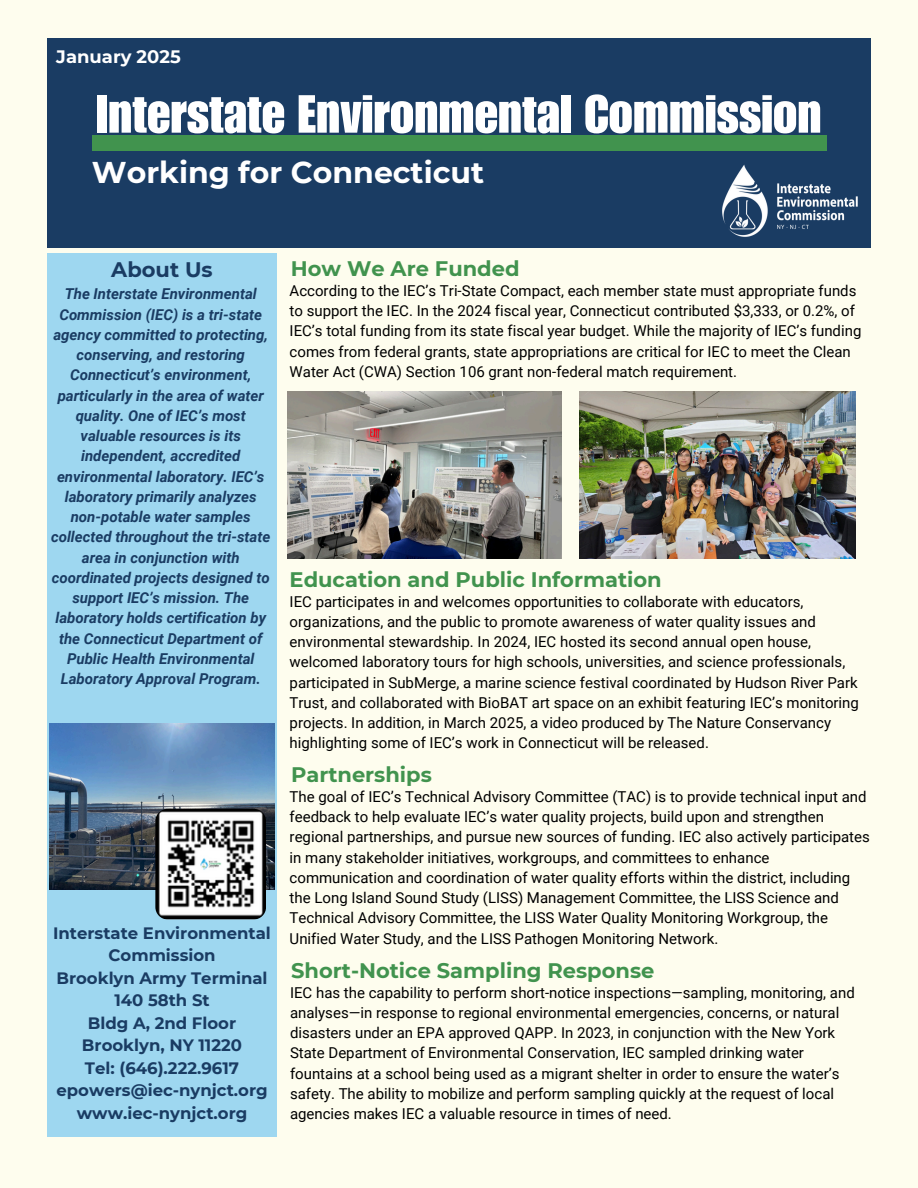
<style>
.page{position:relative;width:918px;height:1188px;background:#fefdee}
.page>*{position:absolute;margin:0;border:0;box-sizing:border-box;transform-origin:0 0}
.t1{font:52.5px "Impact LT Std";color:#fff}
.t2{font:700 30px "Montserrat";color:#fff}
.t3{font:700 21px "Montserrat";color:#41934e}
.t4{font:700 21px "Montserrat";color:#1a3c63}
.t5{font:700 18px "Montserrat";color:#fff}
.t6{font:700 16.5px/22.5px "Montserrat";color:#1a3c63;text-align:center}
.t7{font:15px/20.2px "Roboto";color:#000}
.t8{font:italic 700 15px/20.2px "Roboto";color:#1a3c63;text-align:center}
</style>
<div class="page">
<div style="left:47px;top:38px;width:824px;height:209px;background:#1a3c63"></div>
<div style="left:47px;top:253px;width:230px;height:883px;background:#9ed7f0"></div>
<div style="left:92px;top:135px;width:734px;height:15px;background:#41934e"></div>
<img style="left:690px;top:164px;width:181px;height:84px">
<img style="left:49px;top:723px;width:226px;height:167px">
<img style="left:155px;top:809px;width:111px;height:110px;border-radius:12px">
<img style="left:288px;top:391px;width:273px;height:168px">
<img style="left:580px;top:391px;width:275px;height:167px">
<p class="t5" style="left:56px;top:45px;width:126px">January 2025</p>
<p class="t1" style="left:96px;top:95px;width:727px">Interstate Environmental Commission</p>
<h3 class="t2" style="left:92px;top:154px;width:394px">Working for Connecticut</h3>
<p class="t4" style="left:111px;top:257px;width:103px">About Us</p>
<h3 class="t8" style="left:51px;top:284px;width:221px">The Interstate Environmental<br>Commission (IEC) is a tri-state agency committed to protecting, conserving, and restoring<br>Connecticut’s environment, particularly in the area of water quality. One of IEC’s most valuable resources is its independent, accredited environmental laboratory. IEC’s laboratory primarily analyzes non-potable water samples collected throughout the tri-state area in conjunction with coordinated projects designed to support IEC’s mission. The laboratory holds certification by the Connecticut Department of<br>Public Health Environmental<br>Laboratory Approval Program.</h3>
<p class="t6" style="left:53px;top:922px;width:219px">Interstate Environmental<br>Commission<br>Brooklyn Army Terminal<br>140 58th St<br>Bldg A, 2nd Floor<br>Brooklyn, NY 11220<br>Tel: (646).222.9617 epowers@iec-nynjct.org www.iec-nynjct.org</p>
<h1 class="t3" style="left:291px;top:256px;width:230px">How We Are Funded</h1>
<h2 class="t7" style="left:290px;top:281px;width:573px">According to the IEC’s Tri-State Compact, each member state must appropriate funds to support the IEC. In the 2024 fiscal year, Connecticut contributed $3,333, or 0.2%, of IEC’s total funding from its state fiscal year budget. While the majority of IEC’s funding comes from federal grants, state appropriations are critical for IEC to meet the Clean Water Act (CWA) Section 106 grant non-federal match requirement.</h2>
<p class="t3" style="left:290px;top:566px;width:374px">Education and Public Information</p>
<h3 class="t7" style="left:290px;top:591px;width:571px">IEC participates in and welcomes opportunities to collaborate with educators, organizations, and the public to promote awareness of water quality issues and environmental stewardship. In 2024, IEC hosted its second annual open house, welcomed laboratory tours for high schools, universities, and science professionals, participated in SubMerge, a marine science festival coordinated by Hudson River Park Trust, and collaborated with BioBAT art space on an exhibit featuring IEC’s monitoring projects. In addition, in March 2025, a video produced by The Nature Conservancy highlighting some of IEC’s work in Connecticut will be released.</h3>
<h4 class="t3" style="left:291px;top:762px;width:142px">Partnerships</h4>
<h3 class="t7" style="left:290px;top:787px;width:582px">The goal of IEC’s Technical Advisory Committee (TAC) is to provide technical input and feedback to help evaluate IEC’s water quality projects, build upon and strengthen regional partnerships, and pursue new sources of funding. IEC also actively participates in many stakeholder initiatives, workgroups, and committees to enhance communication and coordination of water quality efforts within the district, including the Long Island Sound Study (LISS) Management Committee, the LISS Science and Technical Advisory Committee, the LISS Water Quality Monitoring Workgroup, the Unified Water Study, and the LISS Pathogen Monitoring Network.</h3>
<p class="t3" style="left:291px;top:957px;width:365px">Short-Notice Sampling Response</p>
<p class="t7" style="left:290px;top:982px;width:566px">IEC has the capability to perform short-notice inspections—sampling, monitoring, and analyses—in response to regional environmental emergencies, concerns, or natural disasters under an EPA approved QAPP. In 2023, in conjunction with the New York State Department of Environmental Conservation, IEC sampled drinking water fountains at a school being used as a migrant shelter in order to ensure the water’s safety. The ability to mobilize and perform sampling quickly at the request of local agencies makes IEC a valuable resource in times of need.</p>
</div>
